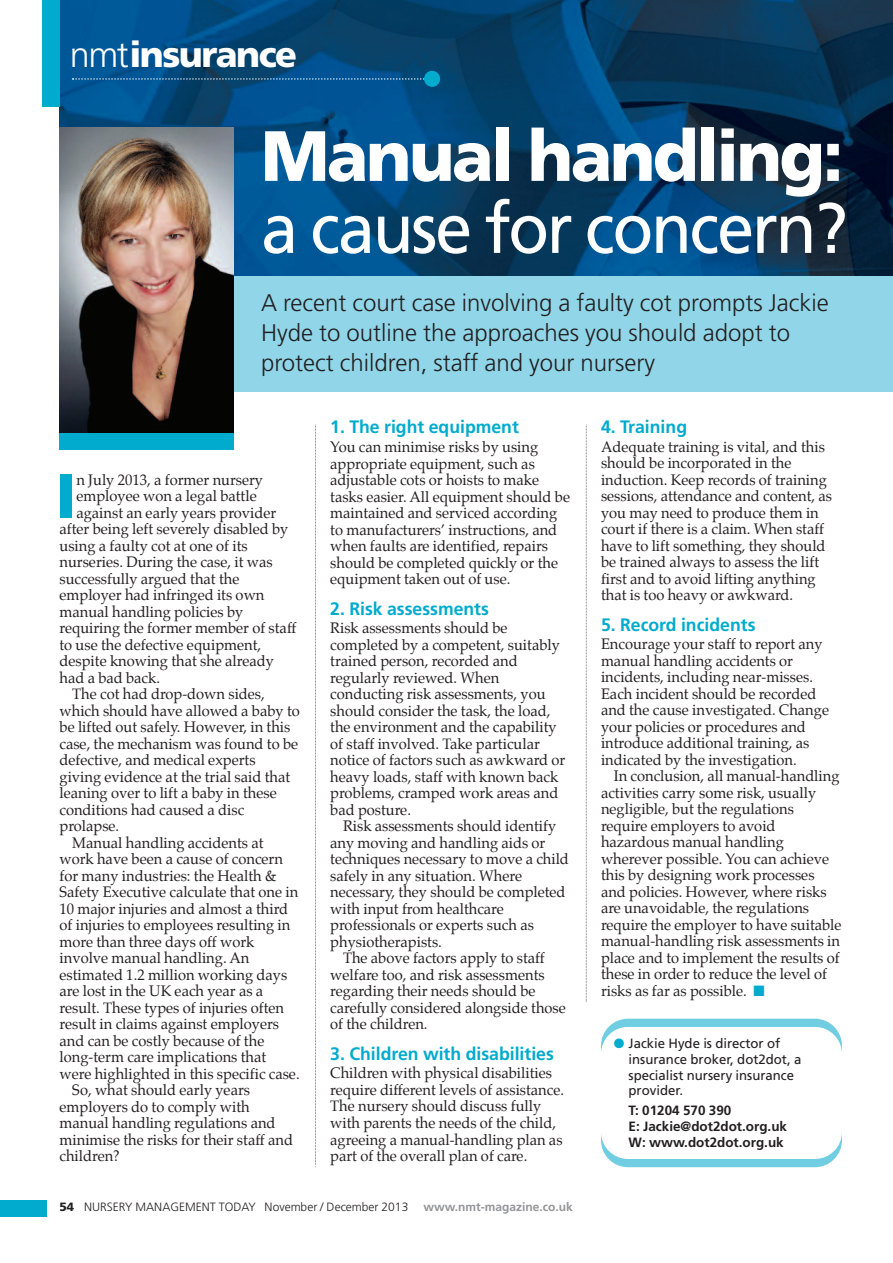
<style>
.page{position:relative;width:893px;height:1263px;background:#fff}
.page>*{position:absolute;margin:0;border:0;box-sizing:border-box;transform-origin:0 0}
.t1{font:71.1px "Frutiger";letter-spacing:-.035em;color:#fff;scale:.94 1}
.t2{font:900 71.1px "Frutiger";letter-spacing:-.035em;color:#fff;scale:.96 1}
.t3{font:900 62.1px "Frutiger";color:#00abcd}
.t4{font:900 36px "Frutiger";letter-spacing:-.045em;color:#fff}
.t5{font:300 24px/30px "Frutiger";color:#231f20}
.t6{font:700 18px "Frutiger";color:#00abcd}
.t7{font:15px/16.5px "Palatino";color:#231f20}
.t8{font:13.5px/15.8px "Frutiger";color:#231f20}
.t9{font:700 13.5px/15.8px "Frutiger";color:#231f20}
.t10{font:300 12px "Frutiger";color:#231f20}
.s1{font-weight:300}
.s2{font-weight:900}
.s3{font-weight:700;color:#939598}
.s4{color:#00abcd}
</style>
<div class="page">
<img style="left:60px;top:0;width:833px;height:276px">
<div style="left:601px;top:1019px;width:241px;height:148px;background:#71cee2;border-radius:27px"></div>
<div style="left:601px;top:1027px;width:241px;height:132px;background:#fff;border-radius:27px"></div>
<svg style="left:315px;top:425px;width:1px;height:742px"></svg>
<svg style="left:586px;top:425px;width:1px;height:577px"></svg>
<svg style="left:72px;top:78px;width:352px;height:2px"></svg>
<div style="left:424px;top:71px;width:16px;height:16px;background:#00abcd;border-radius:50%"></div>
<div style="left:43px;top:0;width:17px;height:106px;background:#00abcd"></div>
<div style="left:0;top:1200px;width:47px;height:17px;background:#00abcd"></div>
<div style="left:60px;top:276px;width:833px;height:116px;background:#90d6e8"></div>
<img style="left:60px;top:128px;width:174px;height:305px">
<div style="left:60px;top:433px;width:174px;height:16px;background:#00abcd"></div>
<h3 class="t4" style="left:70px;top:40px;width:229px"><span class="s1">nmt</span>insurance</h3>
<h1 class="t2" style="left:261px;top:128px;width:608px">Manual handling:</h1>
<h1 class="t1" style="left:261px;top:200px;width:626px">a cause for concern?</h1>
<h3 class="t5" style="left:261px;top:289px;width:569px">A recent court case involving a faulty cot prompts Jackie<br>Hyde to outline the approaches you should adopt to protect children, staff and your nursery</h3>
<h2 class="t3" style="left:56px;top:471px;width:22px">I</h2>
<p class="t7" style="left:76px;top:472px;width:188px">n July 2013, a former nursery</p>
<p class="t7" style="left:76px;top:489px;width:182px">employee won a legal battle</p>
<p class="t7" style="left:76px;top:505px;width:201px">against an early years provider</p>
<p class="t7" style="left:60px;top:522px;width:230px">after being left severely disabled by</p>
<p class="t7" style="left:60px;top:538px;width:190px">using a faulty cot at one of its</p>
<p class="t7" style="left:60px;top:555px;width:215px">nurseries. During the case, it was</p>
<p class="t7" style="left:60px;top:571px;width:181px">successfully argued that the</p>
<p class="t7" style="left:60px;top:588px;width:206px">employer had infringed its own</p>
<p class="t7" style="left:60px;top:604px;width:185px">manual handling policies by</p>
<p class="t7" style="left:60px;top:621px;width:238px">requiring the former member of staff</p>
<p class="t7" style="left:60px;top:637px;width:203px">to use the defective equipment,</p>
<p class="t7" style="left:60px;top:654px;width:216px">despite knowing that she already</p>
<p class="t7" style="left:60px;top:670px;width:102px">had a bad back.</p>
<p class="t7" style="left:72px;top:687px;width:194px">The cot had drop-down sides,</p>
<p class="t7" style="left:60px;top:703px;width:242px">which should have allowed a baby to</p>
<p class="t7" style="left:60px;top:720px;width:232px">be lifted out safely. However, in this</p>
<p class="t7" style="left:60px;top:736px;width:240px">case, the mechanism was found to be</p>
<p class="t7" style="left:60px;top:753px;width:198px">defective, and medical experts</p>
<p class="t7" style="left:60px;top:769px;width:232px">giving evidence at the trial said that</p>
<p class="t7" style="left:60px;top:786px;width:219px">leaning over to lift a baby in these</p>
<p class="t7" style="left:60px;top:802px;width:186px">conditions had caused a disc</p>
<p class="t7" style="left:60px;top:819px;width:61px">prolapse.</p>
<p class="t7" style="left:72px;top:835px;width:193px">Manual handling accidents at</p>
<p class="t7" style="left:60px;top:852px;width:225px">work have been a cause of concern</p>
<p class="t7" style="left:60px;top:868px;width:219px">for many industries: the Health &amp;</p>
<p class="t7" style="left:60px;top:885px;width:240px">Safety Executive calculate that one in</p>
<p class="t7" style="left:60px;top:901px;width:230px">10 major injuries and almost a third</p>
<p class="t7" style="left:60px;top:918px;width:232px">of injuries to employees resulting in</p>
<p class="t7" style="left:60px;top:934px;width:196px">more than three days off work</p>
<p class="t7" style="left:60px;top:951px;width:191px">involve manual handling. An</p>
<p class="t7" style="left:60px;top:967px;width:229px">estimated 1.2 million working days</p>
<p class="t7" style="left:60px;top:984px;width:205px">are lost in the UK each year as a</p>
<p class="t7" style="left:60px;top:1000px;width:226px">result. These types of injuries often</p>
<p class="t7" style="left:60px;top:1017px;width:221px">result in claims against employers</p>
<p class="t7" style="left:60px;top:1033px;width:206px">and can be costly because of the</p>
<p class="t7" style="left:60px;top:1050px;width:208px">long-term care implications that</p>
<p class="t7" style="left:60px;top:1066px;width:242px">were highlighted in this specific case.</p>
<p class="t7" style="left:72px;top:1083px;width:179px">So, what should early years</p>
<p class="t7" style="left:60px;top:1099px;width:192px">employers do to comply with</p>
<p class="t7" style="left:60px;top:1116px;width:217px">manual handling regulations and</p>
<p class="t7" style="left:60px;top:1132px;width:235px">minimise the risks for their staff and</p>
<p class="t7" style="left:60px;top:1149px;width:62px">children?</p>
<p class="t6" style="left:330px;top:420px;width:190px">1. The right equipment</p>
<p class="t7" style="left:330px;top:440px;width:241px">You can minimise risks by using appropriate equipment, such as adjustable cots or hoists to make tasks easier. All equipment should be maintained and serviced according to manufacturers’ instructions, and when faults are identified, repairs should be completed quickly or the equipment taken out of use.</p>
<p class="t6" style="left:330px;top:601px;width:160px">2. Risk assessments</p>
<p class="t7" style="left:330px;top:621px;width:237px">Risk assessments should be completed by a competent, suitably trained person, recorded and regularly reviewed. When conducting risk assessments, you should consider the task, the load, the environment and the capability of staff involved. Take particular notice of factors such as awkward or heavy loads, staff with known back problems, cramped work areas and bad posture.</p>
<p class="t7" style="left:343px;top:819px;width:215px">Risk assessments should identify</p>
<p class="t7" style="left:330px;top:835px;width:217px">any moving and handling aids or</p>
<p class="t7" style="left:330px;top:852px;width:240px">techniques necessary to move a child</p>
<p class="t7" style="left:330px;top:868px;width:193px">safely in any situation. Where</p>
<p class="t7" style="left:330px;top:885px;width:237px">necessary, they should be completed</p>
<p class="t7" style="left:330px;top:901px;width:175px">with input from healthcare</p>
<p class="t7" style="left:330px;top:918px;width:205px">professionals or experts such as</p>
<p class="t7" style="left:330px;top:934px;width:113px">physiotherapists.</p>
<p class="t7" style="left:343px;top:951px;width:203px">The above factors apply to staff</p>
<p class="t7" style="left:330px;top:967px;width:216px">welfare too, and risk assessments</p>
<p class="t7" style="left:330px;top:984px;width:207px">regarding their needs should be</p>
<p class="t7" style="left:330px;top:1000px;width:237px">carefully considered alongside those</p>
<p class="t7" style="left:330px;top:1017px;width:99px">of the children.</p>
<p class="t6" style="left:330px;top:1046px;width:225px">3. Children with disabilities</p>
<p class="t7" style="left:330px;top:1066px;width:235px">Children with physical disabilities require different levels of assistance.<br>The nursery should discuss fully with parents the needs of the child, agreeing a manual-handling plan as part of the overall plan of care.</p>
<p class="t10" style="left:60px;top:1202px;width:515px"><span class="s2">54</span> NURSERY MANAGEMENT TODAY November / December 2013 <span class="s3">www.nmt-magazine.co.uk</span></p>
<p class="t6" style="left:601px;top:419px;width:88px">4. Training</p>
<p class="t7" style="left:601px;top:439px;width:233px">Adequate training is vital, and this should be incorporated in the induction. Keep records of training sessions, attendance and content, as you may need to produce them in court if there is a claim. When staff have to lift something, they should be trained always to assess the lift first and to avoid lifting anything that is too heavy or awkward.</p>
<p class="t6" style="left:601px;top:617px;width:156px">5. Record incidents</p>
<p class="t7" style="left:601px;top:637px;width:230px">Encourage your staff to report any manual handling accidents or incidents, including near-misses.<br>Each incident should be recorded and the cause investigated. Change your policies or procedures and introduce additional training, as indicated by the investigation.</p>
<p class="t7" style="left:601px;top:769px;width:242px;text-indent:13px">In conclusion, all manual-handling activities carry some risk, usually negligible, but the regulations require employers to avoid hazardous manual handling wherever possible. You can achieve this by designing work processes and policies. However, where risks are unavoidable, the regulations require the employer to have suitable manual-handling risk assessments in place and to implement the results of these in order to reduce the level of risks as far as possible. <span class="s4">■</span></p>
<p class="t8" style="left:629px;top:1037px;width:174px;text-indent:-15px"><span class="s4">●</span> Jackie Hyde is director of insurance broker, dot2dot, a specialist nursery insurance provider.</p>
<p class="t9" style="left:629px;top:1104px;width:160px">T: 01204 570 390<br>E: Jackie@dot2dot.org.uk<br>W: www.dot2dot.org.uk</p>
</div>
